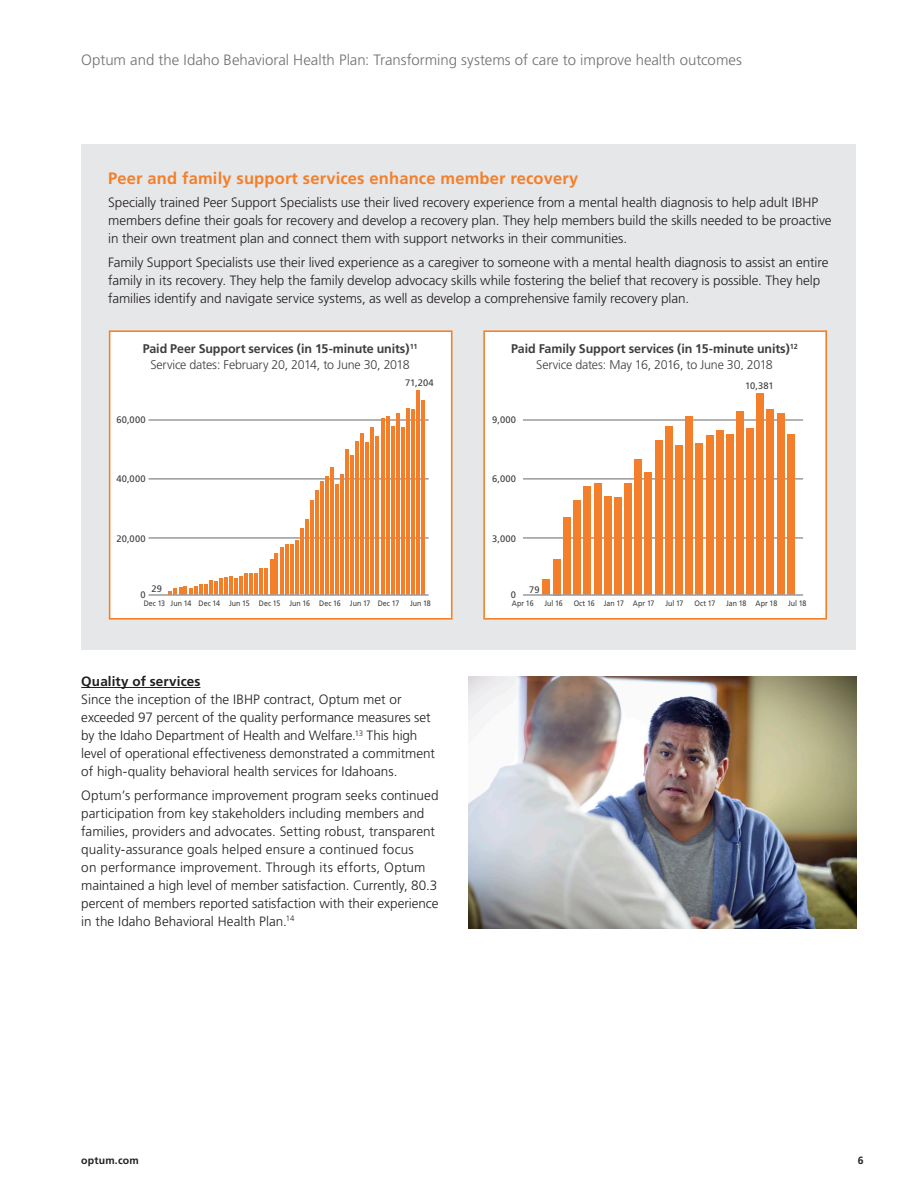
<style>
.page{position:relative;width:918px;height:1188px;background:#fff}
.page>*{position:absolute;margin:0;border:0;box-sizing:border-box;transform-origin:0 0}
.Body_copy{font:700 16.5px "Frutiger LT Std";letter-spacing:.01em;color:#f47f2a}
.Title__2nd_page{font:300 15px "Frutiger LT Std";letter-spacing:-.005em;color:#717074}
.Body_copy-2{font:300 13.5px/18px "Frutiger LT Std";letter-spacing:-.005em;color:#231f20}
.body{font:700 12.6px "Frutiger";letter-spacing:-.01em;color:#3e3e3f}
.body-2{font:300 12.6px "Frutiger";letter-spacing:-.015em;color:#3e3e3f}
.Sign-off{font:700 10.5px "Frutiger LT Std";letter-spacing:.02em;color:#231f20}
.body-3{font:9.45px "Frutiger";letter-spacing:.03em;color:#3e3e3f}
.body-4{font:7.8px "Frutiger";color:#3e3e3f;scale:.9 1}
.s1{font-weight:700}
</style>
<div class="page">
<div style="left:81px;top:144px;width:775px;height:506px;background:#e6e7e9"></div>
<div style="left:483px;top:330px;width:344px;height:290px;background:#fff;border:2px solid #f48026"></div>
<hr style="left:523px;top:537px;width:280px;height:2px;background:#9f9ea0">
<hr style="left:523px;top:478px;width:280px;height:2px;background:#9f9ea0">
<hr style="left:523px;top:419px;width:280px;height:2px;background:#9f9ea0">
<div style="left:542px;top:579px;width:8px;height:16px;background:#f47f2a"></div>
<div style="left:553px;top:559px;width:8px;height:36px;background:#f47f2a"></div>
<div style="left:563px;top:517px;width:8px;height:78px;background:#f47f2a"></div>
<div style="left:573px;top:500px;width:8px;height:95px;background:#f47f2a"></div>
<div style="left:583px;top:486px;width:8px;height:109px;background:#f47f2a"></div>
<div style="left:594px;top:484px;width:7px;height:111px;background:#f47f2a"></div>
<div style="left:604px;top:496px;width:8px;height:99px;background:#f47f2a"></div>
<div style="left:614px;top:498px;width:8px;height:97px;background:#f47f2a"></div>
<div style="left:624px;top:483px;width:8px;height:112px;background:#f47f2a"></div>
<div style="left:634px;top:459px;width:8px;height:136px;background:#f47f2a"></div>
<div style="left:644px;top:472px;width:8px;height:123px;background:#f47f2a"></div>
<div style="left:655px;top:440px;width:7px;height:155px;background:#f47f2a"></div>
<div style="left:665px;top:427px;width:8px;height:168px;background:#f47f2a"></div>
<div style="left:675px;top:446px;width:8px;height:149px;background:#f47f2a"></div>
<div style="left:685px;top:416px;width:8px;height:179px;background:#f47f2a"></div>
<div style="left:695px;top:443px;width:8px;height:152px;background:#f47f2a"></div>
<div style="left:706px;top:436px;width:8px;height:159px;background:#f47f2a"></div>
<div style="left:716px;top:431px;width:8px;height:164px;background:#f47f2a"></div>
<div style="left:726px;top:434px;width:8px;height:161px;background:#f47f2a"></div>
<div style="left:736px;top:412px;width:8px;height:183px;background:#f47f2a"></div>
<div style="left:746px;top:429px;width:8px;height:166px;background:#f47f2a"></div>
<div style="left:756px;top:393px;width:8px;height:202px;background:#f47f2a"></div>
<div style="left:766px;top:409px;width:8px;height:186px;background:#f47f2a"></div>
<div style="left:777px;top:413px;width:8px;height:182px;background:#f47f2a"></div>
<div style="left:787px;top:434px;width:8px;height:161px;background:#f47f2a"></div>
<hr style="left:523px;top:594px;width:280px;height:2px;background:#9f9ea0">
<div style="left:109px;top:330px;width:344px;height:290px;background:#fff;border:2px solid #f48026"></div>
<hr style="left:149px;top:537px;width:280px;height:2px;background:#9f9ea0">
<hr style="left:149px;top:478px;width:280px;height:2px;background:#9f9ea0">
<hr style="left:149px;top:419px;width:280px;height:2px;background:#9f9ea0">
<svg style="left:169px;top:586px;width:28px;height:8px"></svg>
<hr style="left:199px;top:584px;width:4px;height:11px;background:#f47f2a">
<hr style="left:204px;top:584px;width:4px;height:11px;background:#f47f2a">
<hr style="left:209px;top:580px;width:4px;height:14px;background:#f47f2a">
<hr style="left:214px;top:581px;width:4px;height:14px;background:#f47f2a">
<hr style="left:219px;top:578px;width:4px;height:17px;background:#f47f2a">
<hr style="left:224px;top:577px;width:4px;height:18px;background:#f47f2a">
<hr style="left:229px;top:576px;width:4px;height:19px;background:#f47f2a">
<hr style="left:234px;top:578px;width:4px;height:17px;background:#f47f2a">
<hr style="left:240px;top:576px;width:3px;height:19px;background:#f47f2a">
<hr style="left:244px;top:573px;width:4px;height:22px;background:#f47f2a">
<hr style="left:249px;top:573px;width:4px;height:22px;background:#f47f2a">
<hr style="left:255px;top:573px;width:3px;height:22px;background:#f47f2a">
<hr style="left:260px;top:569px;width:3px;height:26px;background:#f47f2a">
<hr style="left:265px;top:569px;width:3px;height:26px;background:#f47f2a">
<hr style="left:270px;top:559px;width:3px;height:36px;background:#f47f2a">
<hr style="left:275px;top:553px;width:3px;height:42px;background:#f47f2a">
<hr style="left:280px;top:547px;width:3px;height:48px;background:#f47f2a">
<hr style="left:285px;top:544px;width:3px;height:50px;background:#f47f2a">
<hr style="left:290px;top:544px;width:3px;height:51px;background:#f47f2a">
<hr style="left:295px;top:541px;width:3px;height:54px;background:#f47f2a">
<hr style="left:300px;top:529px;width:3px;height:65px;background:#f47f2a">
<hr style="left:305px;top:519px;width:4px;height:76px;background:#f47f2a">
<hr style="left:310px;top:500px;width:4px;height:95px;background:#f47f2a">
<hr style="left:315px;top:490px;width:4px;height:105px;background:#f47f2a">
<hr style="left:320px;top:481px;width:3px;height:114px;background:#f47f2a">
<hr style="left:325px;top:476px;width:3px;height:119px;background:#f47f2a">
<hr style="left:330px;top:467px;width:4px;height:127px;background:#f47f2a">
<hr style="left:335px;top:484px;width:4px;height:111px;background:#f47f2a">
<hr style="left:340px;top:474px;width:4px;height:121px;background:#f47f2a">
<hr style="left:346px;top:449px;width:3px;height:145px;background:#f47f2a">
<hr style="left:350px;top:455px;width:4px;height:140px;background:#f47f2a">
<hr style="left:356px;top:441px;width:3px;height:154px;background:#f47f2a">
<hr style="left:361px;top:433px;width:3px;height:161px;background:#f47f2a">
<hr style="left:365px;top:442px;width:4px;height:153px;background:#f47f2a">
<hr style="left:371px;top:427px;width:3px;height:168px;background:#f47f2a">
<hr style="left:376px;top:436px;width:3px;height:159px;background:#f47f2a">
<hr style="left:381px;top:418px;width:3px;height:177px;background:#f47f2a">
<hr style="left:386px;top:416px;width:3px;height:179px;background:#f47f2a">
<hr style="left:391px;top:426px;width:3px;height:168px;background:#f47f2a">
<hr style="left:396px;top:413px;width:4px;height:182px;background:#f47f2a">
<hr style="left:401px;top:427px;width:4px;height:168px;background:#f47f2a">
<hr style="left:406px;top:408px;width:4px;height:186px;background:#f47f2a">
<hr style="left:411px;top:409px;width:3px;height:185px;background:#f47f2a">
<hr style="left:416px;top:390px;width:3px;height:204px;background:#f47f2a">
<hr style="left:421px;top:400px;width:3px;height:194px;background:#f47f2a">
<hr style="left:149px;top:594px;width:280px;height:2px;background:#9f9ea0">
<hr style="left:81px;top:687px;width:119px;height:1px;background:#231f20">
<img style="left:469px;top:676px;width:387px;height:253px">
<p class="Title__2nd_page" style="left:81px;top:52px;width:662px">Optum and the Idaho Behavioral Health Plan: Transforming systems of care to improve health outcomes</p>
<p class="Body_copy" style="left:108px;top:168px;width:471px">Peer and family support services enhance member recovery</p>
<p class="Body_copy-2" style="left:108px;top:194px;width:725px">Specially trained Peer Support Specialists use their lived recovery experience from a mental health diagnosis to help adult IBHP members define their goals for recovery and develop a recovery plan. They help members build the skills needed to be proactive in their own treatment plan and connect them with support networks in their communities.</p>
<p class="Body_copy-2" style="left:108px;top:253px;width:722px">Family Support Specialists use their lived experience as a caregiver to someone with a mental health diagnosis to assist an entire family in its recovery. They help the family develop advocacy skills while fostering the belief that recovery is possible. They help families identify and navigate service systems, as well as develop a comprehensive family recovery plan.</p>
<p class="body" style="left:143px;top:342px;width:276px">Paid Peer Support services (in 15-minute units)<sup>11</sup></p>
<p class="body-2" style="left:150px;top:358px;width:261px">Service dates: February 20, 2014, to June 30, 2018</p>
<p class="body" style="left:511px;top:342px;width:288px">Paid Family Support services (in 15-minute units)<sup>12</sup></p>
<p class="body-2" style="left:536px;top:358px;width:238px">Service dates: May 16, 2016, to June 30, 2018</p>
<p class="body-3" style="left:405px;top:377px;width:30px">71,204</p>
<p class="body-3" style="left:745px;top:380px;width:30px">10,381</p>
<p class="body-3" style="left:116px;top:415px;width:31px">60,000</p>
<p class="body-3" style="left:492px;top:415px;width:25px">9,000</p>
<p class="body-3" style="left:116px;top:473px;width:31px">40,000</p>
<p class="body-3" style="left:492px;top:473px;width:26px">6,000</p>
<p class="body-3" style="left:117px;top:533px;width:31px">20,000</p>
<p class="body-3" style="left:492px;top:533px;width:25px">3,000</p>
<p class="body-3" style="left:152px;top:583px;width:12px">29</p>
<p class="body-3" style="left:140px;top:589px;width:7px">0</p>
<p class="body-4" style="left:144px;top:598px;width:285px">Dec 13 Jun 14 Dec 14 Jun 15 Dec 15 Jun 16 Dec 16 Jun 17 Dec 17</p>
<p class="body-4" style="left:410px;top:598px;width:25px">Jun 18</p>
<p class="body-3" style="left:529px;top:584px;width:12px">79</p>
<p class="body-3" style="left:511px;top:589px;width:7px">0</p>
<p class="body-4" style="left:512px;top:598px;width:26px">Apr 16</p>
<p class="body-4" style="left:544px;top:598px;width:22px">Jul 16</p>
<p class="body-4" style="left:574px;top:598px;width:91px">Oct 16 Jan 17 Apr 17</p>
<p class="body-4" style="left:665px;top:598px;width:22px">Jul 17</p>
<p class="body-4" style="left:694px;top:598px;width:25px">Oct 17</p>
<p class="body-4" style="left:726px;top:598px;width:58px">Jan 18 Apr 18</p>
<p class="body-4" style="left:788px;top:598px;width:22px">Jul 18</p>
<p class="Body_copy-2" style="left:81px;top:673px;width:355px"><span class="s1">Quality of services<br></span>Since the inception of the IBHP contract, Optum met or exceeded 97 percent of the quality performance measures set by the Idaho Department of Health and Welfare.<sup>13</sup> This high level of operational effectiveness demonstrated a commitment of high-quality behavioral health services for Idahoans.</p>
<p class="Body_copy-2" style="left:81px;top:786px;width:359px">Optum’s performance improvement program seeks continued participation from key stakeholders including members and families, providers and advocates. Setting robust, transparent quality-assurance goals helped ensure a continued focus<br>on performance improvement. Through its efforts, Optum maintained a high level of member satisfaction. Currently, 80.3 percent of members reported satisfaction with their experience in the Idaho Behavioral Health Plan.<sup>14</sup></p>
<p class="Sign-off" style="left:81px;top:1154px;width:59px">optum.com</p>
<p class="Sign-off" style="left:858px;top:1154px;width:7px">6</p>
</div>
